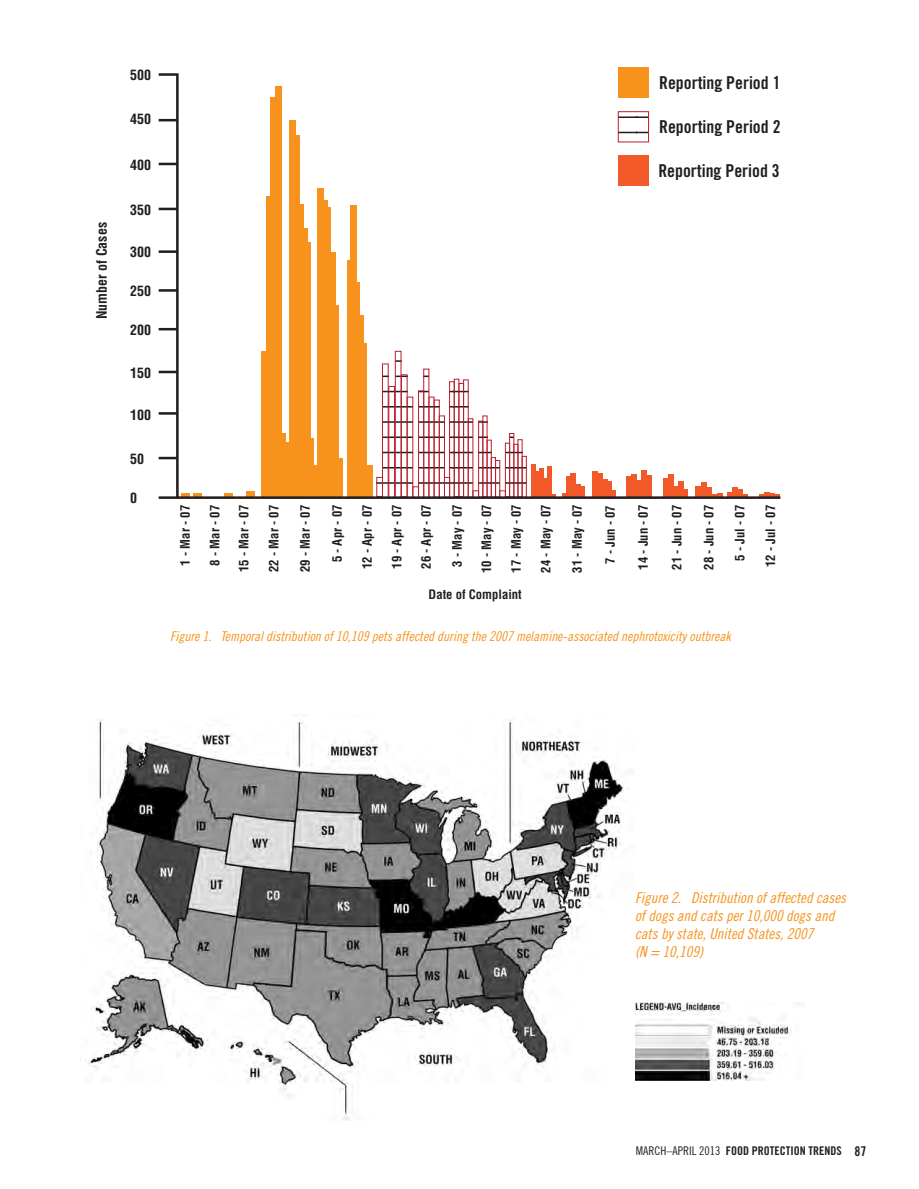
<style>
.page{position:relative;width:919px;height:1189px;background:#fff}
.page>*{position:absolute;margin:0;border:0;box-sizing:border-box;transform-origin:0 0}
.t1{font:17.7px "Trade Gothic Bold Cond Twenty";color:#231f20}
.t2{font:15px/18px "Trade Gothic Cond Eighteen Obl";color:#f7931d}
.t3{font:700 condensed 13.95px "Helvetica";color:#231f20}
.t4{font:13.5px "Trade Gothic Cond Eighteen Obl";color:#f7931d}
.t5{font:700 condensed 12.75px "Helvetica";color:#231f20}
.t6{font:12px "Trade Gothic Bold Cond Twenty";color:#231f20}
.s1{font-family:"Trade Gothic Cond Eighteen"}
.s2{font-size:13.5px}
</style>
<div class="page">
<img style="left:85px;top:719px;width:542px;height:401px">
<img style="left:635px;top:1002px;width:169px;height:77px">
<svg style="left:158px;top:72px;width:623px;height:427px"></svg>
<div style="left:618px;top:67px;width:30px;height:30px;background:#f7931d"></div>
<svg style="left:619px;top:113px;width:27px;height:27px"></svg>
<div style="left:617px;top:111px;width:31px;height:31px;border:1px solid #be1d2c"></div>
<div style="left:618px;top:155px;width:30px;height:30px;background:#f15929"></div>
<p class="t3" style="left:93px;top:319px;width:98px;rotate:-90deg">Number of Cases</p>
<p class="t3" style="left:130px;top:66px;width:22px">500</p>
<p class="t3" style="left:130px;top:110px;width:22px">450</p>
<p class="t3" style="left:130px;top:156px;width:22px">400</p>
<p class="t3" style="left:130px;top:201px;width:22px">350</p>
<p class="t3" style="left:130px;top:244px;width:22px">300</p>
<p class="t3" style="left:130px;top:282px;width:22px">250</p>
<p class="t3" style="left:130px;top:321px;width:22px">200</p>
<p class="t3" style="left:130px;top:364px;width:22px">150</p>
<p class="t3" style="left:130px;top:406px;width:22px">100</p>
<p class="t3" style="left:130px;top:450px;width:15px">50</p>
<p class="t3" style="left:130px;top:489px;width:8px">0</p>
<h1 class="t1" style="left:659px;top:71px;width:123px">Reporting Period 1</h1>
<h1 class="t1" style="left:659px;top:116px;width:123px">Reporting Period 2</h1>
<h1 class="t1" style="left:658px;top:160px;width:123px">Reporting Period 3</h1>
<p class="t5" style="left:177px;top:565px;width:62px;rotate:-90deg">1 - Mar - 07</p>
<p class="t5" style="left:207px;top:565px;width:62px;rotate:-90deg">8 - Mar - 07</p>
<p class="t5" style="left:236px;top:572px;width:68px;rotate:-90deg">15 - Mar - 07</p>
<p class="t5" style="left:266px;top:572px;width:68px;rotate:-90deg">22 - Mar - 07</p>
<p class="t5" style="left:297px;top:572px;width:68px;rotate:-90deg">29 - Mar - 07</p>
<p class="t5" style="left:329px;top:562px;width:59px;rotate:-90deg">5 - Apr - 07</p>
<p class="t5" style="left:359px;top:568px;width:66px;rotate:-90deg">12 - Apr - 07</p>
<p class="t5" style="left:389px;top:568px;width:66px;rotate:-90deg">19 - Apr - 07</p>
<p class="t5" style="left:418px;top:568px;width:66px;rotate:-90deg">26 - Apr - 07</p>
<p class="t5" style="left:449px;top:566px;width:64px;rotate:-90deg">3 - May - 07</p>
<p class="t5" style="left:478px;top:572px;width:70px;rotate:-90deg">10 - May - 07</p>
<p class="t5" style="left:508px;top:572px;width:70px;rotate:-90deg">17 - May - 07</p>
<p class="t5" style="left:538px;top:572px;width:70px;rotate:-90deg">24 - May - 07</p>
<p class="t5" style="left:569px;top:572px;width:70px;rotate:-90deg">31 - May - 07</p>
<p class="t5" style="left:602px;top:563px;width:60px;rotate:-90deg">7 - Jun - 07</p>
<p class="t5" style="left:635px;top:569px;width:66px;rotate:-90deg">14 - Jun - 07</p>
<p class="t5" style="left:668px;top:569px;width:66px;rotate:-90deg">21 - Jun - 07</p>
<p class="t5" style="left:700px;top:569px;width:66px;rotate:-90deg">28 - Jun - 07</p>
<p class="t5" style="left:731px;top:560px;width:57px;rotate:-90deg">5 - Jul - 07</p>
<p class="t5" style="left:762px;top:566px;width:64px;rotate:-90deg">12 - Jul - 07</p>
<p class="t5" style="left:428px;top:586px;width:95px">Date of Complaint</p>
<p class="t4" style="left:170px;top:628px;width:562px">Figure 1. Temporal distribution of 10,109 pets affected during the 2007 melamine-associated nephrotoxicity outbreak</p>
<p class="t2" style="left:635px;top:888px;width:212px">Figure 2. Distribution of affected cases of dogs and cats per 10,000 dogs and cats by state, United States, 2007<br>(N = 10,109)</p>
<p class="t6" style="left:635px;top:1142px;width:232px"><span class="s1">MARCH–APRIL 2013</span> FOOD PROTECTION TRENDS <span class="s2">87</span></p>
</div>
